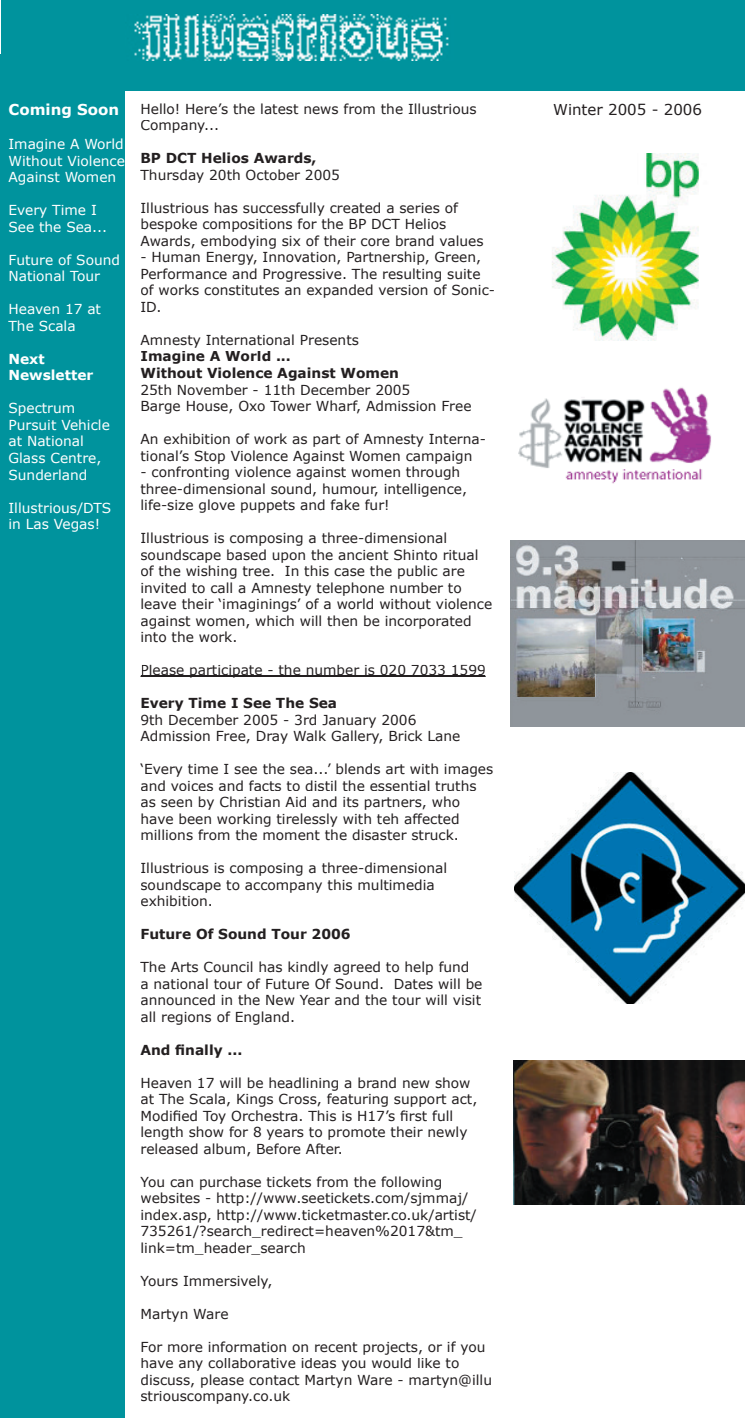
<style>
.page{position:relative;width:745px;height:1418px;background:#fff}
.page>*{position:absolute;margin:0;border:0;box-sizing:border-box;transform-origin:0 0}
.t1{font:15px "Verdana";color:#231f20}
.t2{font:700 15px "Verdana";color:#fff}
.t3{font:13.75px/16.5px "Verdana";color:#231f20}
.t4{font:13.75px/16.5px "Verdana";color:#fff}
.t5{font:700 13.75px/16.5px "Verdana";color:#231f20}
.t6{font:700 13.75px/16.5px "Verdana";color:#fff}
</style>
<div class="page">
<div style="left:1px;top:0;width:742px;height:90px;background:#00939d"></div>
<img style="left:134px;top:14px;width:315px;height:47px">
<div style="left:1px;top:55px;width:124px;height:1362px;background:#00939d"></div>
<hr style="left:142px;top:675px;width:342px;height:2px;background:#231f20">
<img style="left:518px;top:387px;width:193px;height:97px">
<img style="left:552px;top:154px;width:147px;height:187px">
<img style="left:510px;top:540px;width:234px;height:186px">
<img style="left:514px;top:772px;width:230px;height:231px">
<img style="left:513px;top:1060px;width:231px;height:143px">
<p class="t2" style="left:9px;top:100px;width:112px">Coming Soon</p>
<p class="t4" style="left:9px;top:136px;width:118px;text-align:justify">Imagine A World Without Violence Against Women</p>
<p class="t4" style="left:9px;top:202px;width:100px">Every Time I<br>See the Sea...</p>
<p class="t4" style="left:9px;top:251px;width:113px">Future of Sound<br>National Tour</p>
<p class="t4" style="left:9px;top:301px;width:94px">Heaven 17 at<br>The Scala</p>
<p class="t6" style="left:9px;top:350px;width:86px">Next<br>Newsletter</p>
<p class="t4" style="left:9px;top:400px;width:103px">Spectrum<br>Pursuit Vehicle at National<br>Glass Centre,<br>Sunderland</p>
<p class="t4" style="left:9px;top:499px;width:104px">Illustrious/DTS in Las Vegas!</p>
<p class="t3" style="left:140px;top:100px;width:337px">Hello! Here’s the latest news from the Illustrious<br>Company...</p>
<p class="t5" style="left:140px;top:150px;width:177px">BP DCT Helios Awards,</p>
<p class="t3" style="left:140px;top:166px;width:201px">Thursday 20th October 2005</p>
<p class="t3" style="left:140px;top:199px;width:344px">Illustrious has successfully created a series of bespoke compositions for the BP DCT Helios<br>Awards, embodying six of their core brand values</p>
<p class="t3" style="left:140px;top:249px;width:356px">- Human Energy, Innovation, Partnership, Green, Performance and Progressive. The resulting suite of works constitutes an expanded version of Sonic-ID.</p>
<p class="t3" style="left:140px;top:331px;width:220px">Amnesty International Presents</p>
<p class="t5" style="left:140px;top:348px;width:260px">Imagine A World ...<br>Without Violence Against Women</p>
<p class="t3" style="left:140px;top:381px;width:332px">25th November - 11th December 2005<br>Barge House, Oxo Tower Wharf, Admission Free</p>
<p class="t3" style="left:140px;top:430px;width:347px">An exhibition of work as part of Amnesty Interna&shy;tional’s Stop Violence Against Women campaign</p>
<p class="t3" style="left:140px;top:463px;width:328px">- confronting violence against women through three-dimensional sound, humour, intelligence, life-size glove puppets and fake fur!</p>
<p class="t3" style="left:140px;top:529px;width:353px">Illustrious is composing a three-dimensional soundscape based upon the ancient Shinto ritual of the wishing tree. In this case the public are invited to call a Amnesty telephone number to leave their ‘imaginings’ of a world without violence against women, which will then be incorporated into the work.</p>
<p class="t3" style="left:140px;top:661px;width:346px">Please participate - the number is 020 7033 1599</p>
<p class="t5" style="left:140px;top:694px;width:198px">Every Time I See The Sea</p>
<p class="t3" style="left:140px;top:711px;width:321px">9th December 2005 - 3rd January 2006<br>Admission Free, Dray Walk Gallery, Brick Lane</p>
<p class="t3" style="left:140px;top:760px;width:354px">‘Every time I see the sea...’ blends art with images and voices and facts to distil the essential truths as seen by Christian Aid and its partners, who have been working tirelessly with teh affected millions from the moment the disaster struck.</p>
<p class="t3" style="left:140px;top:859px;width:308px">Illustrious is composing a three-dimensional soundscape to accompany this multimedia exhibition.</p>
<p class="t5" style="left:140px;top:925px;width:212px">Future Of Sound Tour 2006</p>
<p class="t3" style="left:140px;top:958px;width:343px">The Arts Council has kindly agreed to help fund<br>a national tour of Future Of Sound. Dates will be announced in the New Year and the tour will visit all regions of England.</p>
<p class="t5" style="left:140px;top:1041px;width:103px">And finally ...</p>
<p class="t3" style="left:140px;top:1074px;width:338px">Heaven 17 will be headlining a brand new show at The Scala, Kings Cross, featuring support act, Modified Toy Orchestra. This is H17’s first full length show for 8 years to promote their newly released album, Before After.</p>
<p class="t3" style="left:140px;top:1173px;width:338px">You can purchase tickets from the following websites - http://www.seetickets.com/sjmmaj/ index.asp, http://www.ticketmaster.co.uk/artist/ 735261/?search_redirect=heaven%2017&amp;tm_ link=tm_header_search</p>
<p class="t3" style="left:140px;top:1272px;width:133px">Yours Immersively,</p>
<p class="t3" style="left:140px;top:1305px;width:89px">Martyn Ware</p>
<p class="t3" style="left:140px;top:1338px;width:353px">For more information on recent projects, or if you have any collaborative ideas you would like to discuss, please contact Martyn Ware - martyn@illu striouscompany.co.uk</p>
<p class="t1" style="left:552px;top:100px;width:150px">Winter 2005 - 2006</p>
</div>
